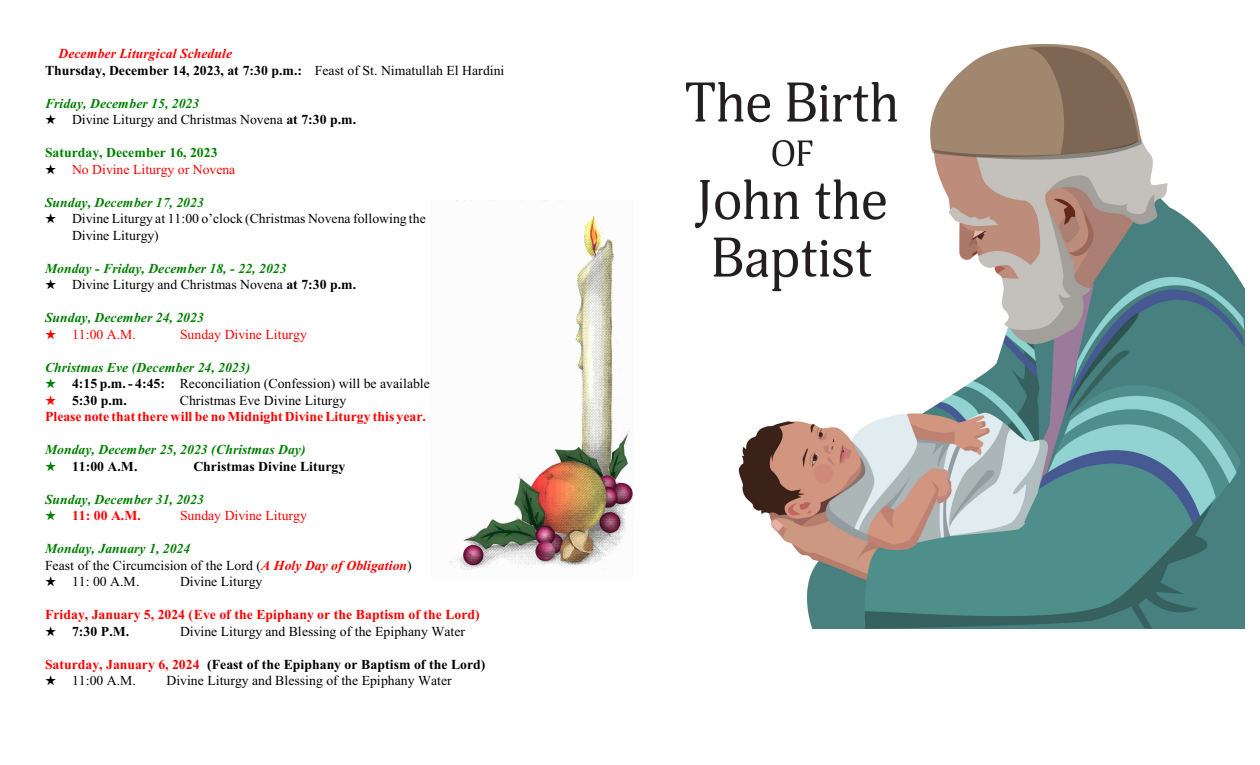
<style>
.page{position:relative;width:1260px;height:765px;background:#fff}
.page>*{position:absolute;margin:0;border:0;box-sizing:border-box;transform-origin:0 0}
.t1{font:13.75px/16.5px "Times New Roman";color:#000}
.t2{font:700 13.75px/16.5px "Times New Roman";color:#000}
.t3{font:italic 700 13.75px/16.5px "Times New Roman";color:#008000}
.t4{font:700 13.75px "Times New Roman";color:#f00}
.t5{font:13.75px "Times New Roman";color:#f00}
.t6{font:700 13.75px "Times New Roman";color:#008000}
.s1{font-style:italic;color:#f00}
.s2{font-weight:400}
.s3{font-weight:700;font-style:italic;color:#008000}
.s4{font-weight:700}
.s5{font-weight:400;font-style:normal;color:#000}
.s6{font-style:normal;color:#000}
.s7{font-weight:700;font-style:italic;color:#f00}
.s8{color:#f00}
</style>
<div class="page">
<img style="left:687px;top:45px;width:558px;height:584px">
<img style="left:435px;top:201px;width:198px;height:372px">
<p class="t2" style="left:45px;top:47px;width:461px;text-indent:13px"><span class="s1">December Liturgical Schedule<br></span>Thursday, December 14, 2023, at 7:30 p.m.: <span class="s2">Feast of St. Nimatullah El Hardini</span></p>
<p class="t1" style="left:72px;top:96px;width:286px;text-indent:-27px"><span class="s3">Friday, December 15, 2023<br></span>Divine Liturgy and Christmas Novena <span class="s4">at 7:30 p.m.</span></p>
<p class="t6" style="left:45px;top:148px;width:174px">Saturday, December 16, 2023</p>
<p class="t5" style="left:72px;top:164px;width:165px">No Divine Liturgy or Novena</p>
<p class="t3" style="left:45px;top:195px;width:160px">Sunday, December 17, 2023</p>
<p class="t1" style="left:72px;top:212px;width:355px">Divine Liturgy at 11:00 o’clock (Christmas Novena following the<br>Divine Liturgy)</p>
<p class="t3" style="left:72px;top:261px;width:286px;text-indent:-27px">Monday - Friday, December 18, - 22, 2023<br><span class="s5">Divine Liturgy and Christmas Novena</span> <span class="s6">at 7:30 p.m.</span></p>
<p class="t3" style="left:45px;top:311px;width:160px">Sunday, December 24, 2023</p>
<p class="t5" style="left:72px;top:329px;width:66px">11:00 A.M.</p>
<p class="t5" style="left:180px;top:329px;width:128px">Sunday Divine Liturgy</p>
<p class="t1" style="left:72px;top:360px;width:360px;text-indent:-27px"><span class="s3">Christmas Eve (December 24, 2023)<br></span><span class="s4">4:15 p.m. - 4:45:</span> Reconciliation (Confession) will be available<br><span class="s4">5:30 p.m.</span></p>
<p class="t1" style="left:180px;top:393px;width:168px">Christmas Eve Divine Liturgy</p>
<p class="t4" style="left:45px;top:412px;width:382px">Please note that there will be no Midnight Divine Liturgy this year.</p>
<p class="t3" style="left:45px;top:443px;width:262px">Monday, December 25, 2023 (Christmas Day)</p>
<p class="t2" style="left:72px;top:459px;width:67px">11:00 A.M.</p>
<p class="t2" style="left:194px;top:459px;width:153px">Christmas Divine Liturgy</p>
<p class="t3" style="left:45px;top:492px;width:160px">Sunday, December 31, 2023</p>
<p class="t4" style="left:72px;top:511px;width:70px">11: 00 A.M.</p>
<p class="t5" style="left:180px;top:511px;width:128px">Sunday Divine Liturgy</p>
<p class="t3" style="left:45px;top:542px;width:147px">Monday, January 1, 2024</p>
<p class="t1" style="left:45px;top:558px;width:368px">Feast of the Circumcision of the Lord (<span class="s7">A Holy Day of Obligation</span>)</p>
<p class="t1" style="left:72px;top:575px;width:69px">11: 00 A.M.</p>
<p class="t1" style="left:180px;top:575px;width:84px">Divine Liturgy</p>
<p class="t4" style="left:45px;top:610px;width:436px">Friday, January 5, 2024 (Eve of the Epiphany or the Baptism of the Lord)</p>
<p class="t2" style="left:72px;top:624px;width:59px">7:30 P.M.</p>
<p class="t1" style="left:180px;top:624px;width:287px">Divine Liturgy and Blessing of the Epiphany Water</p>
<p class="t2" style="left:72px;top:657px;width:415px;text-indent:-27px"><span class="s8">Saturday, January 6, 2024</span> (Feast of the Epiphany or Baptism of the Lord)<br><span class="s2">11:00 A.M.</span></p>
<p class="t1" style="left:166px;top:674px;width:287px">Divine Liturgy and Blessing of the Epiphany Water</p>
</div>
